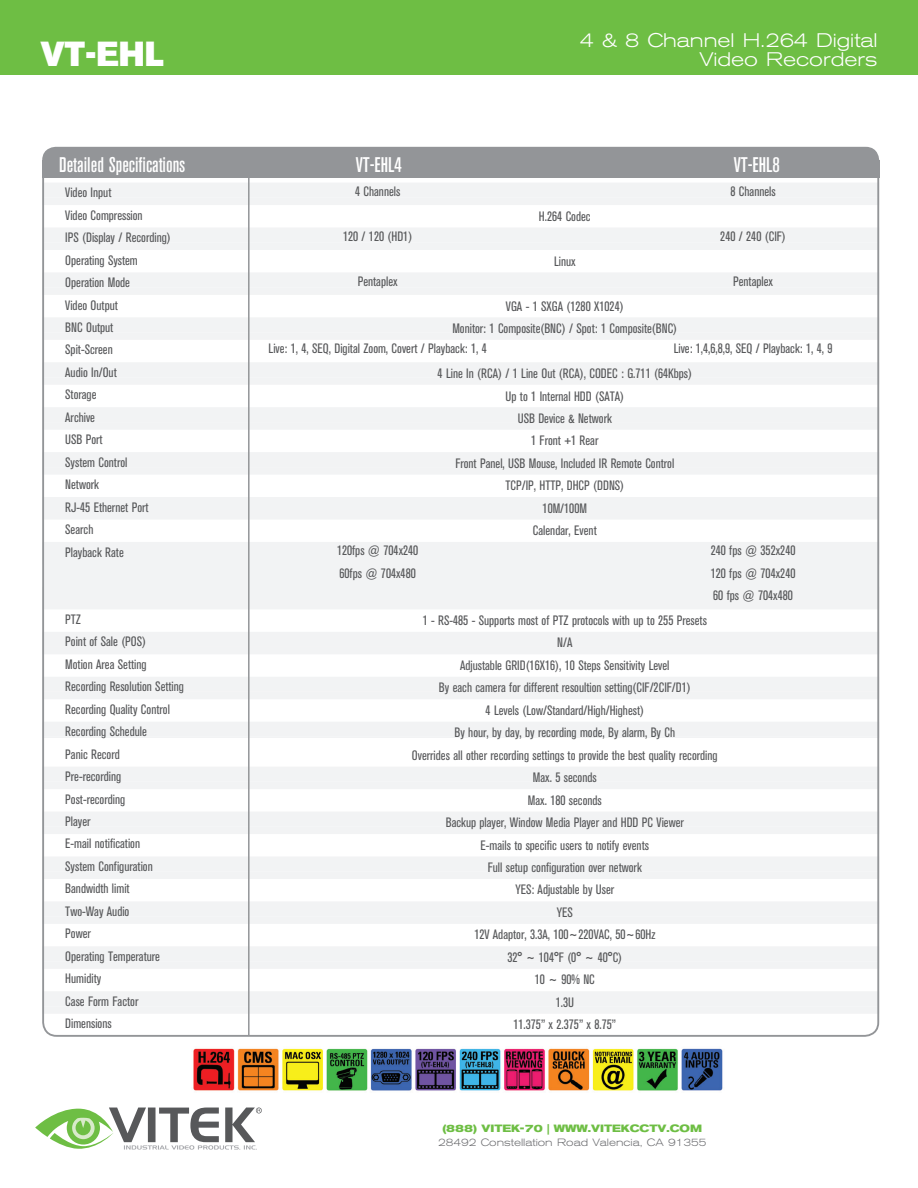
<style>
.page{position:relative;width:918px;height:1188px;background:#fff}
.page>*{position:absolute;margin:0;border:0;box-sizing:border-box;transform-origin:0 0}
.t1{font:34.5px "Akzidenz Grotesk BE Super";color:#fff}
.t2{font:500 condensed 21px "Akzidenz Grotesk BE";color:#fff}
.t3{font:300 expanded 19.5px/19.5px "Akzidenz Grotesk BE";color:#fff;text-align:right}
.t4{font:condensed 13.5px/22.5px "Akzidenz Grotesk BE";color:#57585a}
.t5{font:300 expanded 10.5px "Akzidenz Grotesk BE";color:#6c6d70}
.t6{font:700 expanded 10.5px "Akzidenz Grotesk BE";color:#6ebe44}
</style>
<div class="page">
<svg style="left:35px;top:1108px;width:227px;height:42px"></svg>
<div style="left:0;top:0;width:918px;height:75px;background:#6ebe44"></div>
<img style="left:193px;top:1048px;width:530px;height:43px">
<div style="left:42px;top:147px;width:837px;height:125px;background:#939598;border-radius:14px"></div>
<div style="left:42px;top:177px;width:837px;height:860px;background:#fff"></div>
<div style="left:42px;top:183px;width:837px;height:15px;background:#f2f3f4"></div>
<div style="left:42px;top:198px;width:837px;height:7px;background:#f2f3f4"></div>
<div style="left:42px;top:227px;width:837px;height:15px;background:#f2f3f4"></div>
<div style="left:42px;top:242px;width:837px;height:8px;background:#f2f3f4"></div>
<div style="left:42px;top:272px;width:837px;height:15px;background:#f2f3f4"></div>
<div style="left:42px;top:287px;width:837px;height:8px;background:#f2f3f4"></div>
<div style="left:42px;top:317px;width:837px;height:15px;background:#f2f3f4"></div>
<div style="left:42px;top:332px;width:837px;height:8px;background:#f2f3f4"></div>
<div style="left:42px;top:362px;width:837px;height:15px;background:#f2f3f4"></div>
<div style="left:42px;top:377px;width:837px;height:8px;background:#f2f3f4"></div>
<div style="left:42px;top:407px;width:837px;height:15px;background:#f2f3f4"></div>
<div style="left:42px;top:422px;width:837px;height:8px;background:#f2f3f4"></div>
<div style="left:42px;top:452px;width:837px;height:15px;background:#f2f3f4"></div>
<div style="left:42px;top:467px;width:837px;height:8px;background:#f2f3f4"></div>
<div style="left:42px;top:497px;width:837px;height:15px;background:#f2f3f4"></div>
<div style="left:42px;top:512px;width:837px;height:8px;background:#f2f3f4"></div>
<div style="left:42px;top:542px;width:837px;height:15px;background:#f2f3f4"></div>
<div style="left:42px;top:587px;width:837px;height:15px;background:#f2f3f4"></div>
<div style="left:42px;top:602px;width:837px;height:7px;background:#f2f3f4"></div>
<div style="left:42px;top:632px;width:837px;height:15px;background:#f2f3f4"></div>
<div style="left:42px;top:647px;width:837px;height:7px;background:#f2f3f4"></div>
<div style="left:42px;top:677px;width:837px;height:15px;background:#f2f3f4"></div>
<div style="left:42px;top:692px;width:837px;height:7px;background:#f2f3f4"></div>
<div style="left:42px;top:722px;width:837px;height:15px;background:#f2f3f4"></div>
<div style="left:42px;top:737px;width:837px;height:7px;background:#f2f3f4"></div>
<div style="left:42px;top:767px;width:837px;height:15px;background:#f2f3f4"></div>
<div style="left:42px;top:782px;width:837px;height:7px;background:#f2f3f4"></div>
<div style="left:42px;top:812px;width:837px;height:15px;background:#f2f3f4"></div>
<div style="left:42px;top:827px;width:837px;height:7px;background:#f2f3f4"></div>
<div style="left:42px;top:856px;width:837px;height:15px;background:#f2f3f4"></div>
<div style="left:42px;top:871px;width:837px;height:8px;background:#f2f3f4"></div>
<div style="left:42px;top:901px;width:837px;height:15px;background:#f2f3f4"></div>
<div style="left:42px;top:916px;width:837px;height:8px;background:#f2f3f4"></div>
<div style="left:42px;top:946px;width:837px;height:15px;background:#f2f3f4"></div>
<div style="left:42px;top:961px;width:837px;height:8px;background:#f2f3f4"></div>
<div style="left:42px;top:991px;width:837px;height:15px;background:#f2f3f4"></div>
<div style="left:42px;top:1006px;width:837px;height:8px;background:#f2f3f4"></div>
<div style="left:42px;top:161px;width:837px;height:17px;background:#939598"></div>
<div style="left:38px;top:738px;width:847px;height:23px;background:#fff"></div>
<div style="left:43px;top:554px;width:835px;height:43px;background:#f2f3f4"></div>
<hr style="left:248px;top:162px;width:2px;height:874px;background:#939598">
<h1 class="t1" style="left:40px;top:34px;width:124px">VT-EHL</h1>
<h3 class="t3" style="left:580px;top:31px;width:299px">4 &amp; 8 Channel H.264 Digital<br>Video Recorders</h3>
<h2 class="t2" style="left:59px;top:153px;width:128px">Detailed Specifications</h2>
<h2 class="t2" style="left:356px;top:153px;width:47px">VT-EHL4</h2>
<h2 class="t2" style="left:734px;top:153px;width:47px">VT-EHL8</h2>
<p class="t4" style="left:65px;top:182px;width:107px">Video Input<br>Video Compression<br>IPS (Display / Recording)<br>Operating System<br>Operation Mode<br>Video Output<br>BNC Output<br>Spit-Screen<br>Audio In/Out<br>Storage<br>Archive<br>USB Port<br>System Control<br>Network<br>RJ-45 Ethernet Port<br>Search<br>Playback Rate</p>
<p class="t4" style="left:65px;top:608px;width:120px">PTZ<br>Point of Sale (POS)<br>Motion Area Setting<br>Recording Resolution Setting<br>Recording Quality Control<br>Recording Schedule<br>Panic Record<br>Pre-recording<br>Post-recording<br>Player<br>E-mail notification<br>System Configuration<br>Bandwidth limit<br>Two-Way Audio<br>Power<br>Operating Temperature<br>Humidity<br>Case Form Factor<br>Dimensions</p>
<p class="t4" style="left:355px;top:181px;width:47px">4 Channels</p>
<p class="t4" style="left:343px;top:225px;width:71px">120 / 120 (HD1)</p>
<p class="t4" style="left:358px;top:270px;width:41px">Pentaplex</p>
<p class="t4" style="left:730px;top:181px;width:47px">8 Channels</p>
<p class="t4" style="left:720px;top:225px;width:67px">240 / 240 (CIF)</p>
<p class="t4" style="left:733px;top:270px;width:41px">Pentaplex</p>
<p class="t4" style="left:539px;top:205px;width:53px">H.264 Codec</p>
<p class="t4" style="left:554px;top:250px;width:23px">Linux</p>
<p class="t4" style="left:452px;top:295px;width:226px;text-align:center">VGA - 1 SXGA (1280 X1024)<br>Monitor: 1 Composite(BNC) / Spot: 1 Composite(BNC)</p>
<p class="t4" style="left:438px;top:362px;width:256px;text-align:center">4 Line In (RCA) / 1 Line Out (RCA), CODEC : G.711 (64Kbps)<br>Up to 1 Internal HDD (SATA)<br>USB Device &amp; Network<br>1 Front +1 Rear<br>Front Panel, USB Mouse, Included IR Remote Control<br>TCP/IP, HTTP, DHCP (DDNS)<br>10M/100M<br>Calendar, Event</p>
<p class="t4" style="left:269px;top:338px;width:220px">Live: 1, 4, SEQ, Digital Zoom, Covert / Playback: 1, 4</p>
<p class="t4" style="left:674px;top:338px;width:160px">Live: 1,4,6,8,9, SEQ / Playback: 1, 4, 9</p>
<p class="t4" style="left:337px;top:540px;width:83px">120fps @ 704x240<br>60fps @ 704x480</p>
<p class="t4" style="left:711px;top:540px;width:86px;text-align:justify">240 fps @ 352x240<br>120 fps @ 704x240<br>60 fps @ 704x480</p>
<p class="t4" style="left:412px;top:609px;width:307px;text-align:center">1 - RS-485 - Supports most of PTZ protocols with up to 255 Presets<br>N/A<br>Adjustable GRID(16X16), 10 Steps Sensitivity Level<br>By each camera for different resoultion setting(CIF/2CIF/D1)<br>4 Levels (Low/Standard/High/Highest)<br>By hour, by day, by recording mode, By alarm, By Ch<br>Overrides all other recording settings to provide the best quality recording Max. 5 seconds<br>Max. 180 seconds<br>Backup player, Window Media Player and HDD PC Viewer<br>E-mails to specific users to notify events<br>Full setup configuration over network<br>YES: Adjustable by User<br>YES<br>12V Adaptor, 3.3A, 100~220VAC, 50~60Hz<br>32° ~ 104°F (0° ~ 40°C)<br>10 ~ 90% NC<br>1.3U<br>11.375” x 2.375” x 8.75”</p>
<p class="t6" style="left:442px;top:1122px;width:261px">(888) VITEK-70 | WWW.VITEKCCTV.COM</p>
<p class="t5" style="left:438px;top:1136px;width:270px">28492 Constellation Road Valencia, CA 91355</p>
</div>
